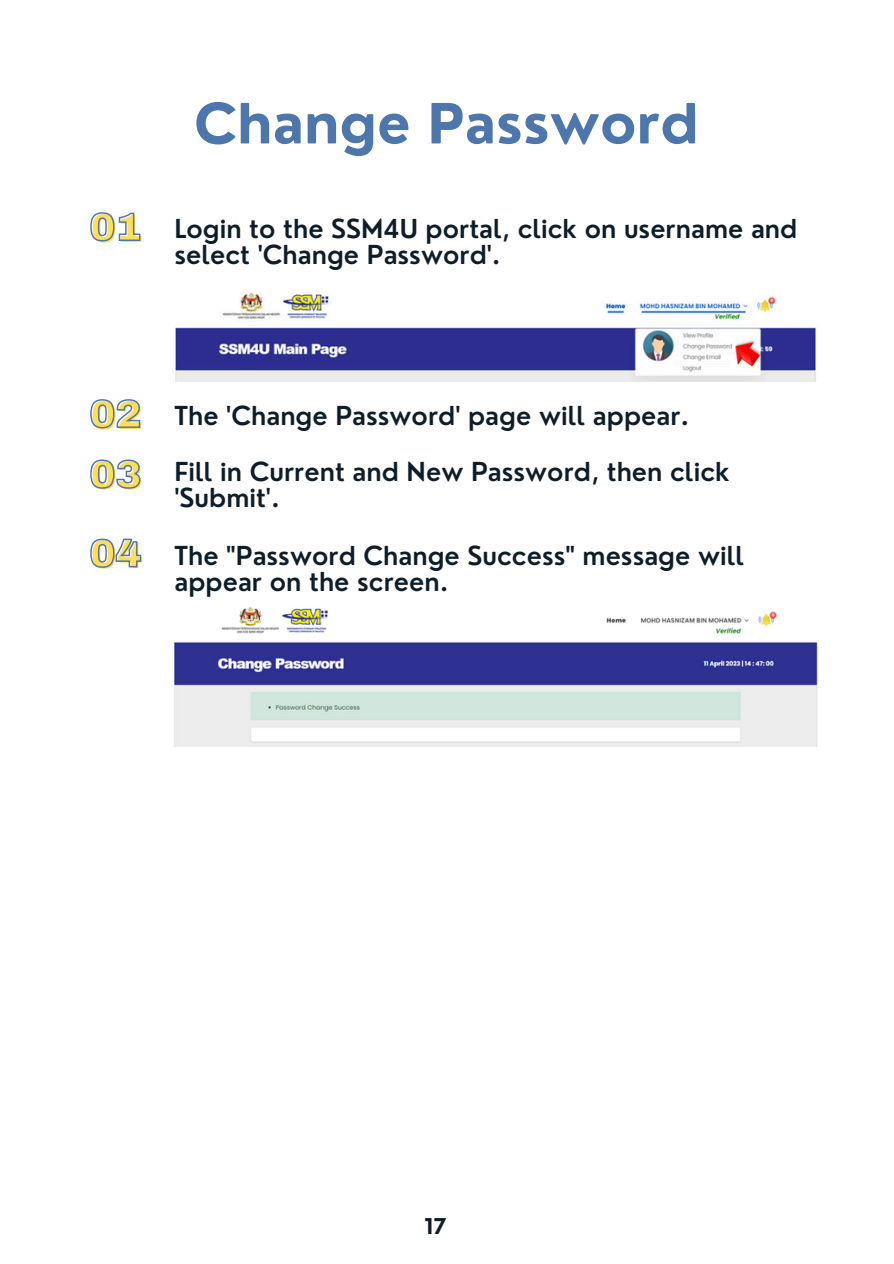
<style>
.page{position:relative;width:894px;height:1264px;background:#fff}
.page>*{position:absolute;margin:0;border:0;box-sizing:border-box;transform-origin:0 0}
.t1{font:700 54px "Nourd";color:#4d76ad}
.t2{font:900 39px "Archivo";color:#ffde59}
.t3{font:600 25.5px/25.8px "Nourd";color:#0d1d29}
.t4{font:700 21.3px "Nourd";color:#0d1d29}
.s1{font-family:"Archivo";font-weight:900;font-size:39px;color:#ffde59}
</style>
<div class="page">
<img style="left:175px;top:292px;width:641px;height:89px">
<img style="left:174px;top:607px;width:644px;height:139px">
<svg style="left:90px;top:212px;width:51px;height:30px"></svg>
<svg style="left:90px;top:399px;width:51px;height:30px"></svg>
<svg style="left:90px;top:459px;width:51px;height:30px"></svg>
<svg style="left:90px;top:538px;width:52px;height:30px"></svg>
<p class="t1" style="left:194px;top:89px;width:506px">Change Password</p>
<p class="t3" style="left:174px;top:215px;width:624px;text-indent:-83px"><span class="s1">01</span> Login to the SSM4U portal, click on username and select 'Change Password'.</p>
<p class="t3" style="left:91px;top:403px;width:599px"><span class="s1">02</span> The 'Change Password' page will appear.</p>
<h2 class="t2" style="left:91px;top:455px;width:54px">03</h2>
<p class="t3" style="left:174px;top:458px;width:556px">Fill in Current and New Password, then click 'Submit'.</p>
<p class="t3" style="left:174px;top:543px;width:571px;text-indent:-83px"><span class="s1">04</span> The "Password Change Success" message will appear on the screen.</p>
<p class="t4" style="left:424px;top:1212px;width:24px">17</p>
</div>
